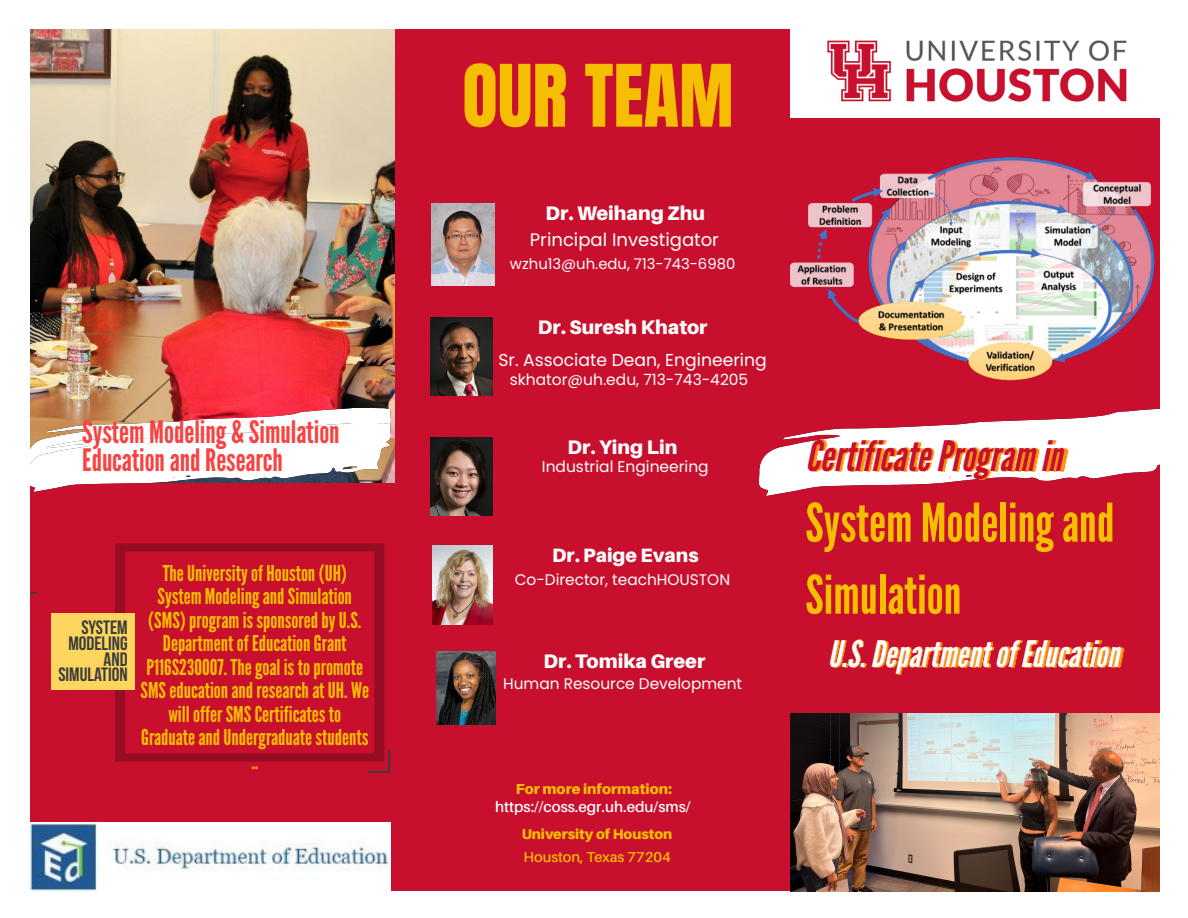
<style>
.page{position:relative;width:1188px;height:918px;background:#fff}
.page>*{position:absolute;margin:0;border:0;box-sizing:border-box;transform-origin:0 0}
.t1{font:73.2px "Anton";color:#f6be00}
.t2{font:53.1px/72px "League Gothic";color:#f6be00}
.t3{font:italic 41.85px "League Gothic";color:#c8102e}
.t4{font:italic 36.45px "League Gothic";color:#fff}
.t5{font:30.9px/27.8px "League Gothic";color:#f74342}
.t6{font:21.9px/23.5px "League Gothic";color:#f6be00;text-align:center}
.t7{font:900 19.65px "Aileron";color:#fff}
.t8{font:19.35px/15.6px "Bebas Neue";color:#3c3c3c;text-align:right}
.t9{font:900 19.35px "Aileron";color:#fff}
.t10{font:18px "Poppins";color:#fff}
.t11{font:17.25px "Poppins";color:#fff}
.t12{font:15.45px "Poppins";color:#fff}
.t13{font:15.3px "Poppins";color:#fff}
.t14{font:600 15px "Aileron";color:#fff}
.t15{font:14.85px "Poppins";color:#fff}
.t16{font:900 14.55px "Aileron";color:#f6be00}
.t17{font:600 14.4px "Aileron";color:#f6be00}
.t18{font:900 14.1px "Aileron";color:#f6be00}
</style>
<div class="page">
<div style="left:792px;top:0;width:396px;height:891px;background:#c8102e"></div>
<div style="left:394px;top:0;width:398px;height:918px;background:#c8102e"></div>
<div style="left:0;top:483px;width:394px;height:435px;background:#c8102e"></div>
<img style="left:30px;top:29px;width:364px;height:454px">
<img style="left:759px;top:407px;width:402px;height:88px">
<img style="left:799px;top:423px;width:294px;height:66px">
<svg style="left:115px;top:543px;width:269px;height:218px"></svg>
<div style="left:51px;top:613px;width:84px;height:76px;background:#fdd65f"></div>
<svg style="left:29px;top:592px;width:8px;height:22px"></svg>
<svg style="left:368px;top:750px;width:22px;height:23px"></svg>
<img style="left:832px;top:639px;width:293px;height:36px">
<div style="left:0;top:0;width:1188px;height:29px;background:#fff"></div>
<img style="left:30px;top:408px;width:360px;height:16px">
<img style="left:29px;top:424px;width:361px;height:67px">
<div style="left:1161px;top:13px;width:27px;height:884px;background:#fff"></div>
<div style="left:0;top:17px;width:29px;height:883px;background:#fff"></div>
<div style="left:0;top:892px;width:1188px;height:26px;background:#fff"></div>
<div style="left:791px;top:28px;width:370px;height:90px;background:#fff"></div>
<img style="left:828px;top:40px;width:299px;height:62px">
<img style="left:29px;top:822px;width:361px;height:70px">
<img style="left:432px;top:203px;width:62px;height:83px">
<img style="left:430px;top:318px;width:63px;height:77px">
<img style="left:430px;top:438px;width:63px;height:77px">
<img style="left:433px;top:545px;width:60px;height:80px">
<img style="left:436px;top:651px;width:59px;height:73px">
<img style="left:791px;top:157px;width:364px;height:223px">
<img style="left:791px;top:713px;width:368px;height:179px">
<h3 class="t5" style="left:82px;top:418px;width:259px">System Modeling &amp; Simulation<br>Education and Research</h3>
<p class="t8" style="left:58px;top:619px;width:71px">SYSTEM<br>MODELING<br>AND<br>SIMULATION</p>
<p class="t6" style="left:141px;top:561px;width:230px">The University of Houston (UH)<br>System Modeling and Simulation (SMS) program is sponsored by U.S.<br>Department of Education Grant<br>P116S230007. The goal is to promote<br>SMS education and research at UH. We will offer SMS Certificates to<br>Graduate and Undergraduate students ..</p>
<h1 class="t1" style="left:462px;top:59px;width:273px">OUR TEAM</h1>
<p class="t7" style="left:545px;top:202px;width:161px">Dr. Weihang Zhu</p>
<p class="t10" style="left:530px;top:230px;width:191px">Principal Investigator</p>
<p class="t15" style="left:510px;top:255px;width:227px">wzhu13@uh.edu, 713-743-6980</p>
<p class="t7" style="left:538px;top:316px;width:171px">Dr. Suresh Khator</p>
<p class="t11" style="left:498px;top:349px;width:270px">Sr. Associate Dean, Engineering</p>
<p class="t12" style="left:510px;top:370px;width:240px">skhator@uh.edu, 713-743-4205</p>
<p class="t7" style="left:567px;top:436px;width:111px">Dr. Ying Lin</p>
<p class="t12" style="left:542px;top:457px;width:168px">Industrial Engineering</p>
<p class="t9" style="left:552px;top:544px;width:148px">Dr. Paige Evans</p>
<p class="t13" style="left:515px;top:571px;width:217px">Co-Director, teachHOUSTON</p>
<p class="t7" style="left:544px;top:650px;width:163px">Dr. Tomika Greer</p>
<p class="t13" style="left:503px;top:674px;width:240px">Human Resource Development</p>
<p class="t16" style="left:516px;top:780px;width:158px">For more information:</p>
<p class="t14" style="left:495px;top:798px;width:197px">https://coss.egr.uh.edu/sms/</p>
<p class="t18" style="left:522px;top:826px;width:152px">University of Houston</p>
<p class="t17" style="left:523px;top:849px;width:149px">Houston, Texas 77204</p>
<h3 class="t3" style="left:805px;top:431px;width:258px">Certificate Program in</h3>
<h2 class="t2" style="left:805px;top:487px;width:311px">System Modeling and<br>Simulation</h2>
<h3 class="t4" style="left:828px;top:632px;width:293px">U.S. Department of Education</h3>
</div>
